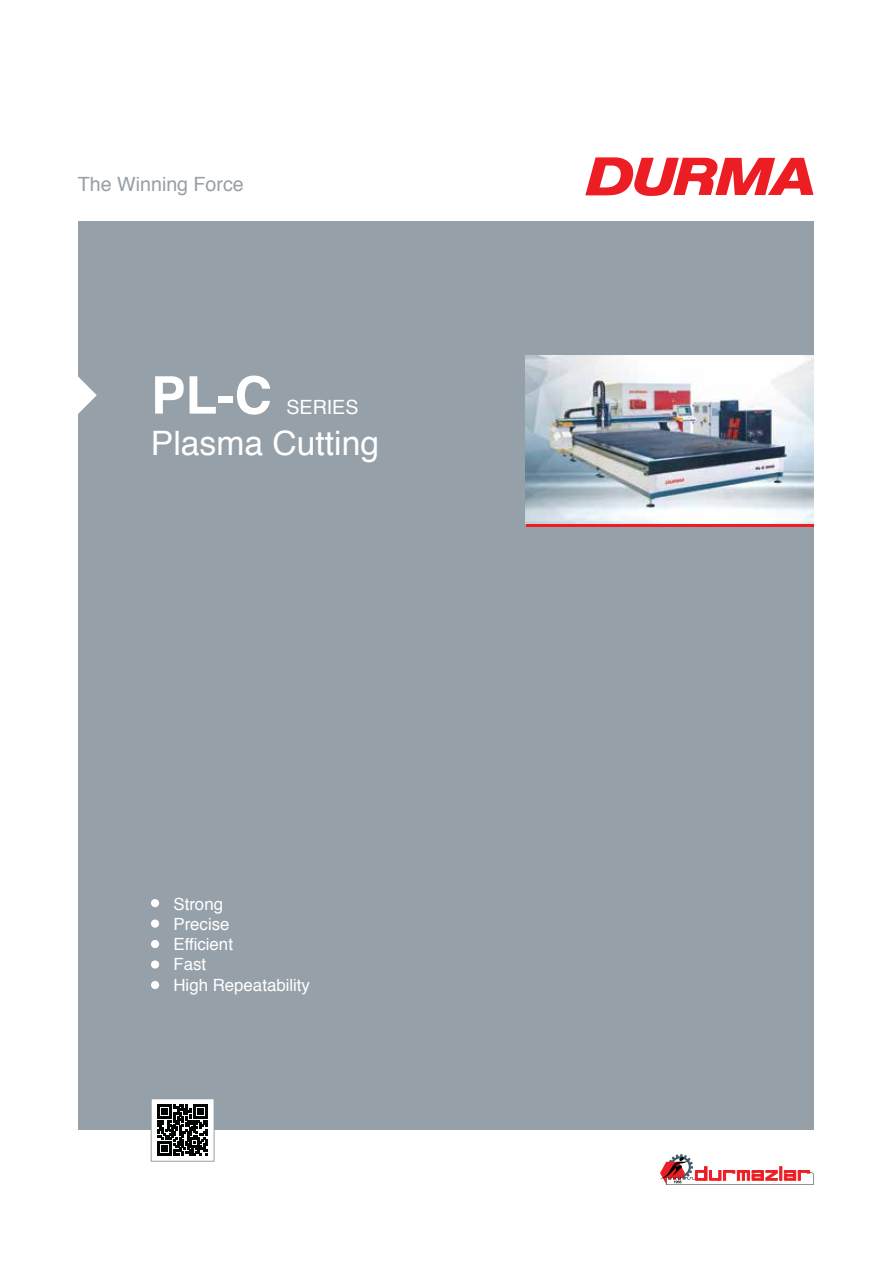
<style>
.page{position:relative;width:893px;height:1263px;background:#fff}
.page>*{position:absolute;margin:0;border:0;box-sizing:border-box;transform-origin:0 0}
.t1{font:700 51.9px "Helvetica";color:#fff}
.t2{font:33.6px "Helvetica";color:#fff}
.t3{font:19.65px "Helvetica";color:#95a0a9}
.t4{font:19.65px "Helvetica";color:#fff}
.t5{font:16.8px/20.2px "Helvetica";color:#fff}
</style>
<div class="page">
<div style="left:78px;top:222px;width:735px;height:908px;background:#95a0a9"></div>
<svg style="left:585px;top:157px;width:228px;height:39px"></svg>
<div style="left:151px;top:899px;width:8px;height:8px;background:#fff;border-radius:50%"></div>
<div style="left:151px;top:919px;width:8px;height:9px;background:#fff;border-radius:50%"></div>
<div style="left:151px;top:940px;width:8px;height:8px;background:#fff;border-radius:50%"></div>
<div style="left:151px;top:960px;width:8px;height:8px;background:#fff;border-radius:50%"></div>
<div style="left:151px;top:981px;width:8px;height:8px;background:#fff;border-radius:50%"></div>
<svg style="left:660px;top:1154px;width:153px;height:31px"></svg>
<div style="left:151px;top:1099px;width:63px;height:62px;background:#fff"></div>
<div style="left:151px;top:1098px;width:63px;height:63px;border:1px solid #95a0a9"></div>
<svg style="left:157px;top:1105px;width:51px;height:50px"></svg>
<svg style="left:78px;top:376px;width:19px;height:38px"></svg>
<svg style="left:526px;top:523px;width:287px;height:4px"></svg>
<img style="left:526px;top:355px;width:287px;height:168px">
<p class="t3" style="left:78px;top:169px;width:167px">The Winning Force</p>
<h1 class="t1" style="left:151px;top:353px;width:123px">PL-C</h1>
<p class="t4" style="left:286px;top:392px;width:74px">SERIES</p>
<h2 class="t2" style="left:151px;top:417px;width:230px">Plasma Cutting</h2>
<p class="t5" style="left:173px;top:894px;width:138px">Strong<br>Precise<br>Efficient<br>Fast<br>High Repeatability</p>
</div>
